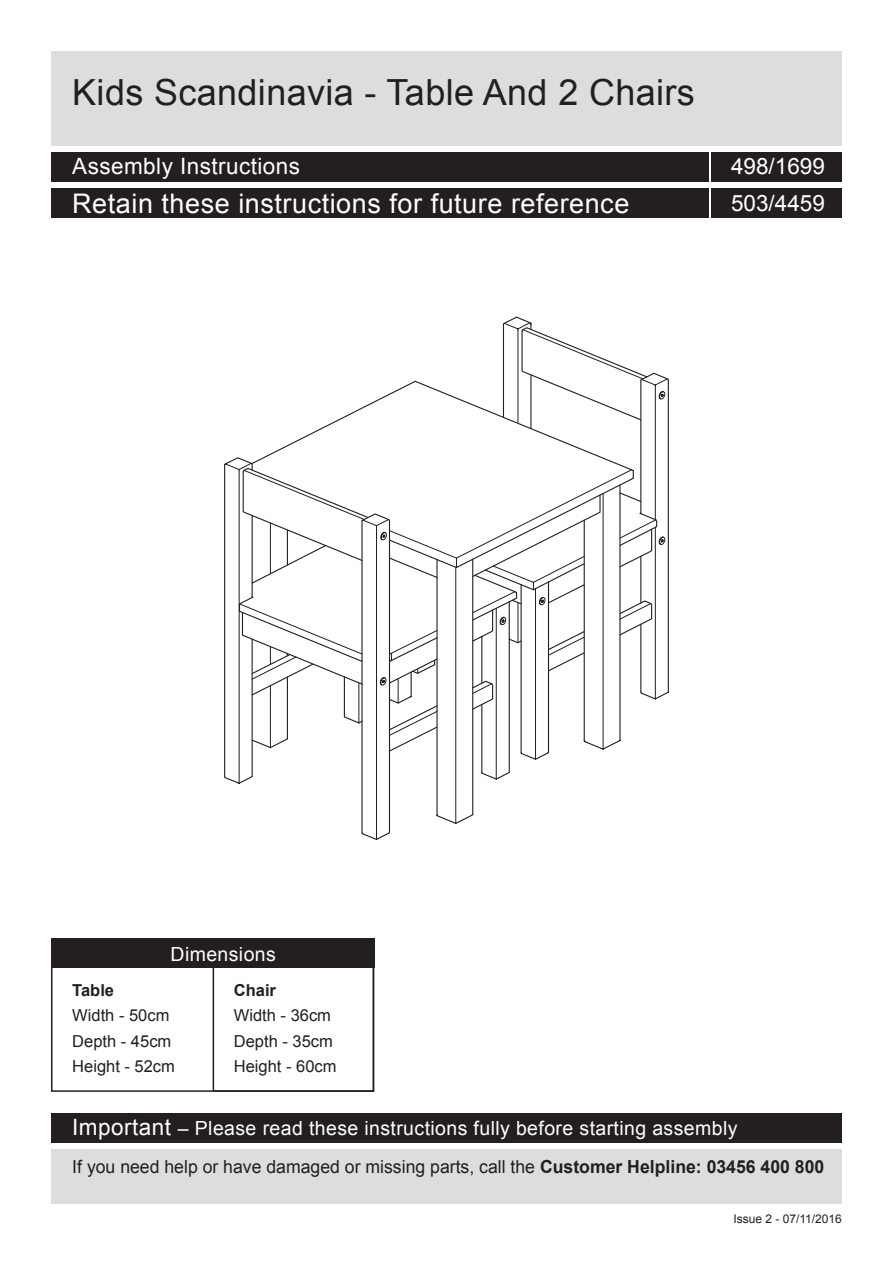
<style>
.page{position:relative;width:893px;height:1263px;background:#fff}
.page>*{position:absolute;margin:0;border:0;box-sizing:border-box;transform-origin:0 0}
.t1{font:36px "Arial";letter-spacing:.01em;color:#231f20}
.t2{font:27px "Arial";letter-spacing:.02em;color:#fff}
.t3{font:22.5px "Arial";letter-spacing:.02em;color:#fff}
.t4{font:19.5px "Arial";letter-spacing:.02em;color:#fff}
.t5{font:18px "Arial";color:#231f20}
.t6{font:16.5px "Arial";color:#231f20}
.t7{font:700 16.5px "Arial";color:#231f20}
.t8{font:12px "Arial";color:#231f20}
.s1{font-size:22.5px}
.s2{font-weight:700}
</style>
<div class="page">
<svg style="left:224px;top:316px;width:445px;height:524px"></svg>
<svg style="left:270px;top:386px;width:396px;height:362px"></svg>
<div style="left:51px;top:962px;width:323px;height:130px;border:2px solid #231f20"></div>
<div style="left:213px;top:962px;width:161px;height:130px;border:2px solid #231f20"></div>
<div style="left:51px;top:52px;width:791px;height:94px;background:#dcdddf"></div>
<div style="left:51px;top:938px;width:323px;height:30px;background:#231f20"></div>
<div style="left:51px;top:1113px;width:791px;height:30px;background:#231f20"></div>
<div style="left:51px;top:1149px;width:791px;height:55px;background:#dcdddf"></div>
<div style="left:51px;top:152px;width:657px;height:30px;background:#231f20"></div>
<div style="left:51px;top:188px;width:657px;height:30px;background:#231f20"></div>
<div style="left:711px;top:188px;width:131px;height:30px;background:#231f20"></div>
<div style="left:711px;top:152px;width:131px;height:30px;background:#231f20"></div>
<p class="t1" style="left:72px;top:69px;width:624px">Kids Scandinavia - Table And 2 Chairs</p>
<p class="t3" style="left:731px;top:152px;width:95px">498/1699</p>
<p class="t3" style="left:72px;top:152px;width:229px">Assembly Instructions</p>
<p class="t2" style="left:72px;top:186px;width:559px">Retain these instructions for future reference</p>
<p class="t3" style="left:731px;top:188px;width:95px">503/4459</p>
<p class="t4" style="left:171px;top:941px;width:107px">Dimensions</p>
<p class="t7" style="left:72px;top:981px;width:43px">Table</p>
<p class="t6" style="left:72px;top:1004px;width:99px">Width - 50cm</p>
<p class="t6" style="left:72px;top:1030px;width:101px">Depth - 45cm</p>
<p class="t6" style="left:72px;top:1055px;width:104px">Height - 52cm</p>
<p class="t7" style="left:234px;top:981px;width:44px">Chair</p>
<p class="t6" style="left:234px;top:1004px;width:99px">Width - 36cm</p>
<p class="t6" style="left:234px;top:1030px;width:101px">Depth - 35cm</p>
<p class="t6" style="left:234px;top:1055px;width:104px">Height - 60cm</p>
<p class="t4" style="left:72px;top:1115px;width:667px"><span class="s1">Important</span> – Please read these instructions fully before starting assembly</p>
<p class="t5" style="left:72px;top:1155px;width:754px">If you need help or have damaged or missing parts, call the <span class="s2">Customer Helpline: 03456 400 800</span></p>
<p class="t8" style="left:733px;top:1211px;width:110px">Issue 2 - 07/11/2016</p>
</div>
